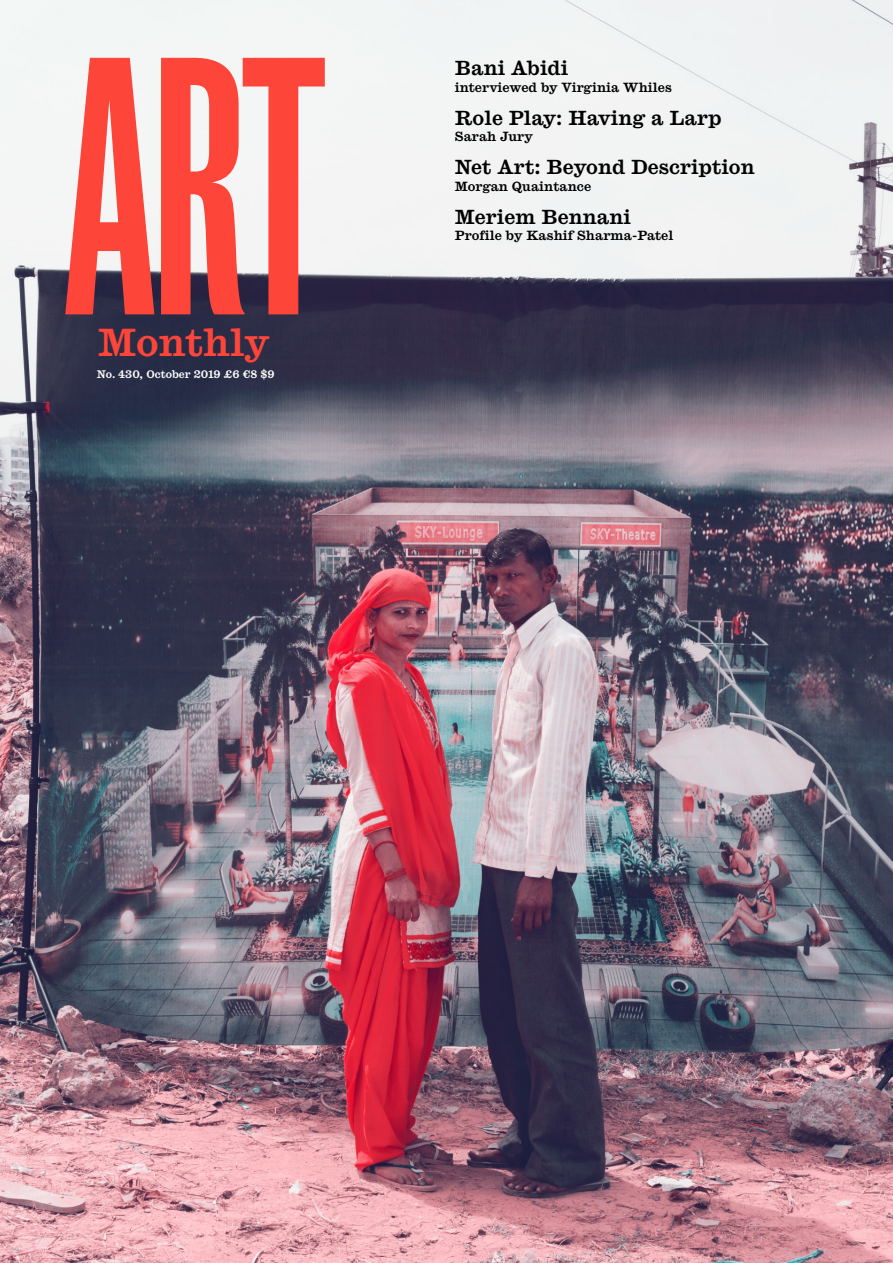
<style>
.page{position:relative;width:893px;height:1263px;background:#fff}
.page>*{position:absolute;margin:0;border:0;box-sizing:border-box;transform-origin:0 0}
.t1{font:700 372.9px "Klub 02";color:#fd4539}
.t2{font:500 37.5px "Caslon Ionic AM";letter-spacing:-.005em;color:#fd4539}
.t3{font:500 19.5px "Caslon Ionic AM";color:#000}
.t4{font:500 12.75px "Caslon Ionic AM";color:#000}
.t5{font:500 10.5px "Caslon Ionic AM";color:#fff}
</style>
<div class="page">
<img style="left:0;top:0;width:893px;height:1263px">
<h1 class="t1" style="left:64px;top:-27px;width:264px">ART</h1>
<h2 class="t2" style="left:98px;top:312px;width:173px">Monthly</h2>
<p class="t5" style="left:97px;top:366px;width:179px">No. 430, October 2019 £6 €8 $9</p>
<h3 class="t3" style="left:455px;top:53px;width:115px">Bani Abidi</h3>
<p class="t4" style="left:455px;top:77px;width:219px">interviewed by Virginia Whiles</p>
<h3 class="t3" style="left:455px;top:102px;width:269px">Role Play: Having a Larp</h3>
<p class="t4" style="left:455px;top:126px;width:80px">Sarah Jury</p>
<h3 class="t3" style="left:455px;top:152px;width:301px">Net Art: Beyond Description</h3>
<p class="t4" style="left:455px;top:176px;width:138px">Morgan Quaintance</p>
<h3 class="t3" style="left:455px;top:201px;width:178px">Meriem Bennani</h3>
<p class="t4" style="left:455px;top:225px;width:220px">Profile by Kashif Sharma-Patel</p>
</div>
